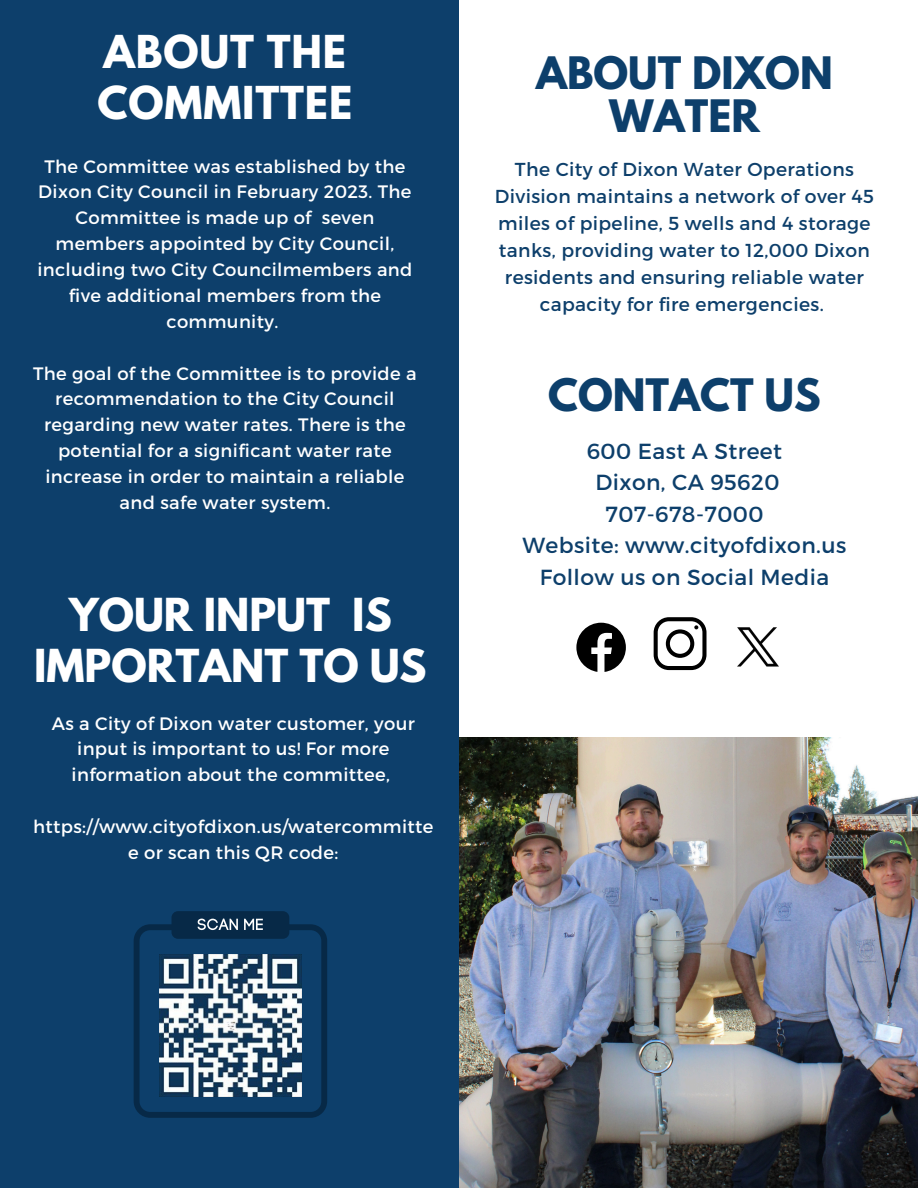
<style>
.page{position:relative;width:918px;height:1188px;background:#fff}
.page>*{position:absolute;margin:0;border:0;box-sizing:border-box;transform-origin:0 0}
.t1{font:700 40.2px/51px "League Spartan";color:#fff;text-align:center}
.t2{font:700 40.2px/51px "League Spartan";letter-spacing:.02em;color:#fff}
.t3{font:700 39.6px/43px "League Spartan";color:#0d3f6b;text-align:center}
.t4{font:21.75px/31.5px "Montserrat";letter-spacing:.02em;color:#0d3f6b;text-align:center}
.t5{font:18.75px/27px "Montserrat";letter-spacing:.02em;color:#0d3f6b;text-align:center}
.t6{font:18px/25.8px "Montserrat";letter-spacing:.02em;color:#fff;text-align:center}
</style>
<div class="page">
<div style="left:0;top:0;width:459px;height:1188px;background:#0d3f6b"></div>
<img style="left:459px;top:737px;width:459px;height:451px">
<svg style="left:576px;top:623px;width:50px;height:49px"></svg>
<svg style="left:654px;top:617px;width:53px;height:53px"></svg>
<img style="left:737px;top:627px;width:42px;height:40px">
<div style="left:172px;top:911px;width:117px;height:28px;background:#072947;border-radius:7px"></div>
<svg style="left:134px;top:919px;width:193px;height:199px"></svg>
<img style="left:159px;top:955px;width:142px;height:141px">
<h1 class="t2" style="left:98px;top:31px;width:256px">ABOUT THE<br>COMMITTEE</h1>
<p class="t6" style="left:37px;top:152px;width:377px">The Committee was established by the<br>Dixon City Council in February 2023. The<br>Committee is made up of seven members appointed by City Council, including two City Councilmembers and five additional members from the community.</p>
<p class="t6" style="left:33px;top:359px;width:385px">The goal of the Committee is to provide a recommendation to the City Council regarding new water rates. There is the potential for a significant water rate increase in order to maintain a reliable and safe water system.</p>
<p class="t1" style="left:34px;top:594px;width:394px">YOUR INPUT IS<br>IMPORTANT TO US</p>
<h1 class="t6" style="left:52px;top:709px;width:365px">As a City of Dixon water customer, your input is important to us! For more information about the committee,</h1>
<h2 class="t6" style="left:33px;top:813px;width:402px">https://www.cityofdixon.us/watercommitte e or scan this QR code:</h2>
<h1 class="t3" style="left:536px;top:57px;width:298px">ABOUT DIXON<br>WATER</h1>
<p class="t5" style="left:495px;top:155px;width:381px">The City of Dixon Water Operations Division maintains a network of over 45 miles of pipeline, 5 wells and 4 storage tanks, providing water to 12,000 Dixon residents and ensuring reliable water capacity for fire emergencies.</p>
<p class="t3" style="left:548px;top:378px;width:274px">CONTACT US</p>
<p class="t4" style="left:523px;top:434px;width:325px">600 East A Street<br>Dixon, CA 95620<br>707-678-7000<br>Website: www.cityofdixon.us<br>Follow us on Social Media</p>
</div>
